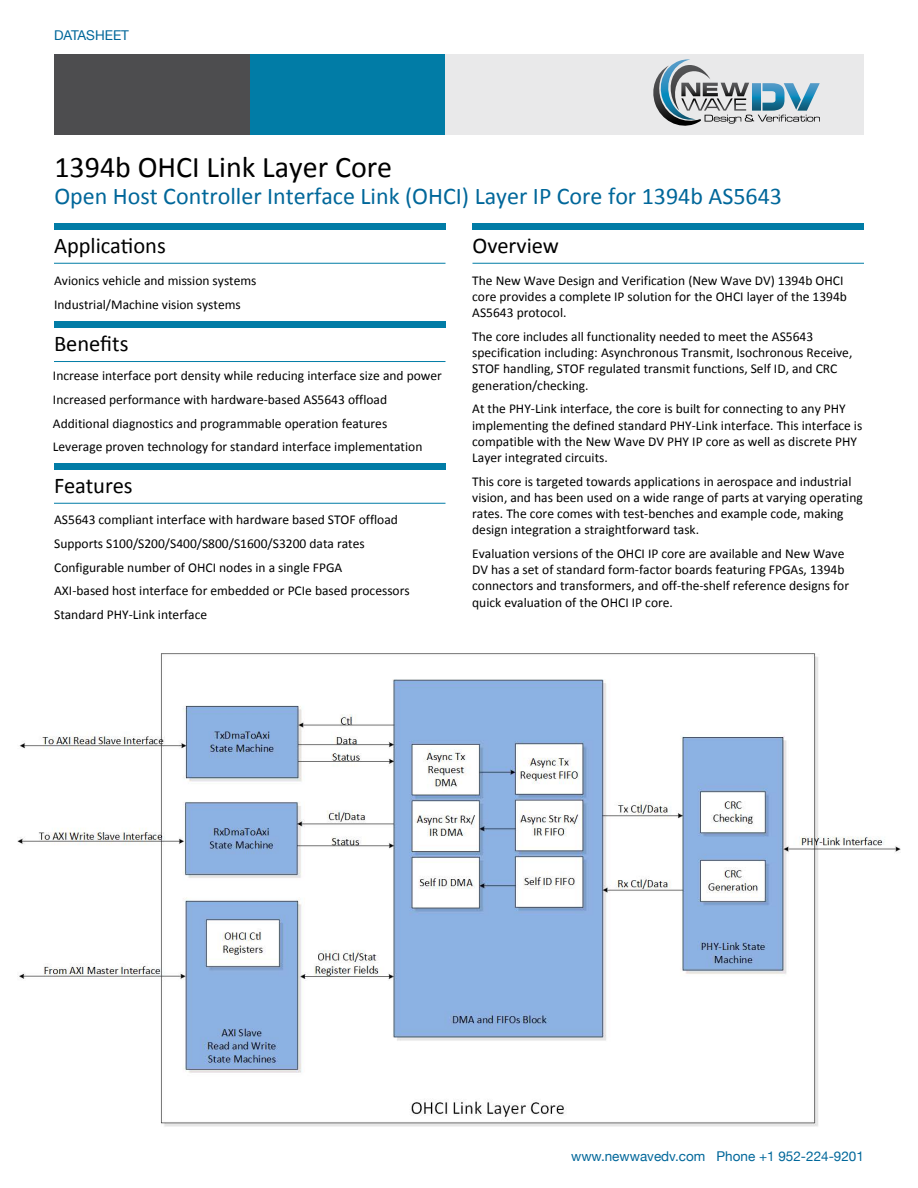
<style>
.page{position:relative;width:918px;height:1188px;background:#fff}
.page>*{position:absolute;margin:0;border:0;box-sizing:border-box;transform-origin:0 0}
.t1{font:30px "Calibri";color:#000}
.t2{font:24px "Calibri";color:#00679a}
.t3{font:22.5px "Calibri";color:#000}
.t4{font:13.5px/16.2px "Calibri";color:#000}
.t5{font:13.5px "Helvetica Neue";color:#00679a}
</style>
<div class="page">
<div style="left:54px;top:54px;width:196px;height:81px;background:#4d4d4f"></div>
<div style="left:250px;top:54px;width:196px;height:81px;background:#017ca6"></div>
<div style="left:446px;top:54px;width:418px;height:81px;background:#e9e9ea"></div>
<svg style="left:653px;top:59px;width:167px;height:67px"></svg>
<div style="left:54px;top:223px;width:392px;height:7px;background:#017ca6"></div>
<hr style="left:54px;top:263px;width:392px;height:1px;background:#017ca6">
<hr style="left:54px;top:361px;width:392px;height:1px;background:#017ca6">
<hr style="left:54px;top:503px;width:392px;height:1px;background:#017ca6">
<div style="left:472px;top:223px;width:392px;height:7px;background:#017ca6"></div>
<hr style="left:472px;top:263px;width:392px;height:1px;background:#017ca6">
<div style="left:54px;top:321px;width:392px;height:7px;background:#017ca6"></div>
<div style="left:54px;top:463px;width:392px;height:7px;background:#017ca6"></div>
<img style="left:17px;top:653px;width:884px;height:474px">
<p class="t5" style="left:54px;top:27px;width:77px">DATASHEET</p>
<h1 class="t1" style="left:54px;top:148px;width:339px">1394b OHCI Link Layer Core</h1>
<h2 class="t2" style="left:54px;top:181px;width:729px">Open Host Controller Interface Link (OHCI) Layer IP Core for 1394b AS5643</h2>
<h3 class="t3" style="left:54px;top:231px;width:113px">Applications</h3>
<p class="t4" style="left:54px;top:269px;width:204px;line-height:23.7px">Avionics vehicle and mission systems<br>Industrial/Machine vision systems</p>
<h3 class="t3" style="left:54px;top:330px;width:76px">Benefits</h3>
<p class="t4" style="left:53px;top:364px;width:391px;line-height:23.7px">Increase interface port density while reducing interface size and power Increased performance with hardware-based AS5643 offload Additional diagnostics and programmable operation features<br>Leverage proven technology for standard interface implementation</p>
<h3 class="t3" style="left:54px;top:471px;width:80px">Features</h3>
<p class="t4" style="left:54px;top:508px;width:357px;line-height:23.7px">AS5643 compliant interface with hardware based STOF offload Supports S100/S200/S400/S800/S1600/S3200 data rates Configurable number of OHCI nodes in a single FPGA<br>AXI-based host interface for embedded or PCIe based processors Standard PHY-Link interface</p>
<h3 class="t3" style="left:472px;top:231px;width:88px">Overview</h3>
<p class="t4" style="left:472px;top:272px;width:376px">The New Wave Design and Verification (New Wave DV) 1394b OHCI core provides a complete IP solution for the OHCI layer of the 1394b<br>AS5643 protocol.</p>
<p class="t4" style="left:472px;top:328px;width:382px">The core includes all functionality needed to meet the AS5643 specification including: Asynchronous Transmit, Isochronous Receive, STOF handling, STOF regulated transmit functions, Self ID, and CRC generation/checking.</p>
<p class="t4" style="left:472px;top:401px;width:392px">At the PHY-Link interface, the core is built for connecting to any PHY implementing the defined standard PHY-Link interface. This interface is compatible with the New Wave DV PHY IP core as well as discrete PHY Layer integrated circuits.</p>
<p class="t4" style="left:472px;top:473px;width:392px">This core is targeted towards applications in aerospace and industrial vision, and has been used on a wide range of parts at varying operating rates. The core comes with test-benches and example code, making design integration a straightforward task.</p>
<p class="t4" style="left:472px;top:545px;width:378px">Evaluation versions of the OHCI IP core are available and New Wave DV has a set of standard form-factor boards featuring FPGAs, 1394b connectors and transformers, and off-the-shelf reference designs for quick evaluation of the OHCI IP core.</p>
<p class="t5" style="left:571px;top:1148px;width:294px">www.newwavedv.com Phone +1 952-224-9201</p>
</div>
